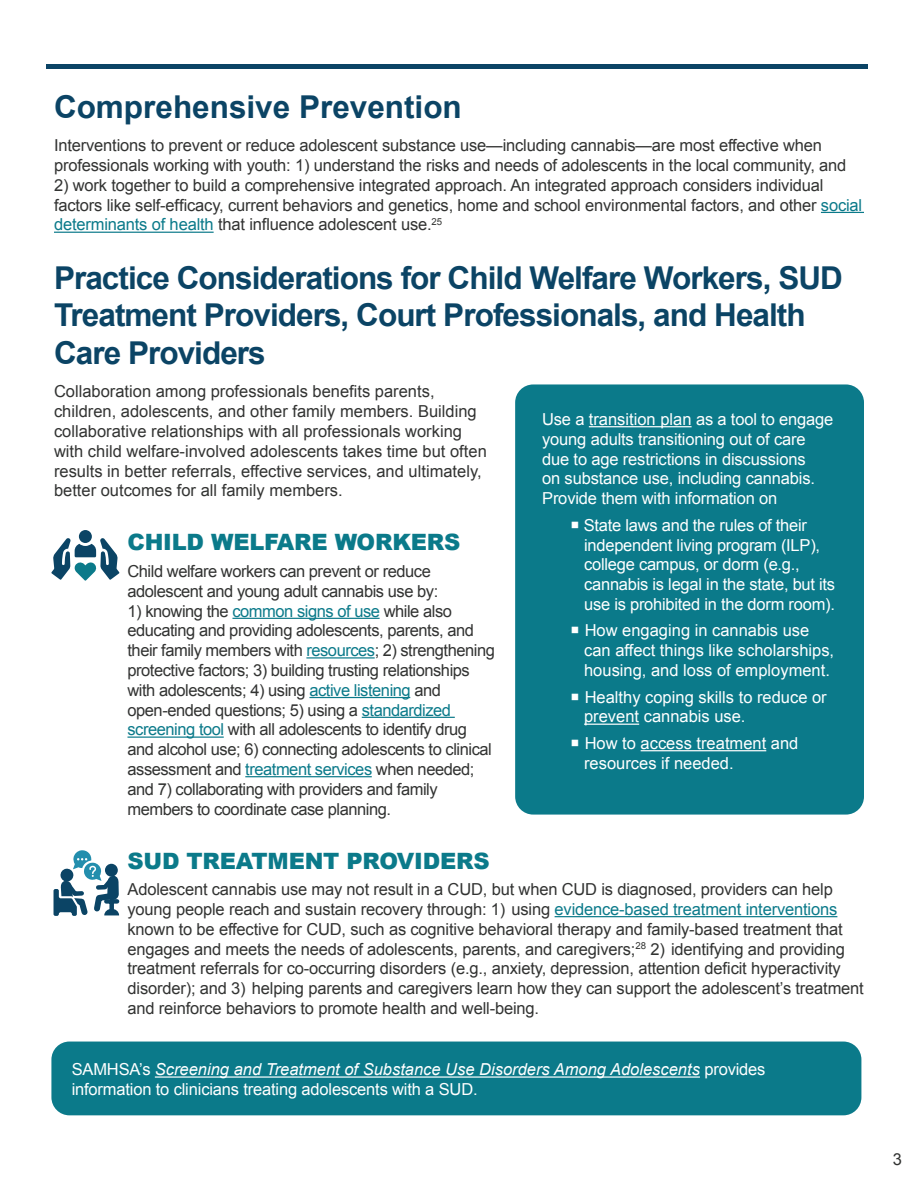
<style>
.page{position:relative;width:918px;height:1188px;background:#fff}
.page>*{position:absolute;margin:0;border:0;box-sizing:border-box;transform-origin:0 0}
.t1{font:700 31.5px/37.8px "Arial";letter-spacing:-.03em;color:#0b4465}
.t2{font:700 31.5px "Arial";color:#0b4465}
.t3{font:900 22.5px "Arial";letter-spacing:-.01em;color:#0b7a8a}
.t4{font:16.5px/19.8px "Arial";letter-spacing:-.01em;color:#323332}
.t5{font:16.5px/19.8px "Arial";letter-spacing:-.01em;color:#fff}
.t6{font:16.5px/19.8px "Arial";letter-spacing:-.03em;color:#323332}
.s1{color:#0b7a8a}
.s2{font-style:italic}
</style>
<div class="page">
<div style="left:46px;top:64px;width:822px;height:5px;background:#0b4465"></div>
<hr style="left:821px;top:212px;width:43px;height:1px;background:#0b7a8a">
<hr style="left:54px;top:232px;width:160px;height:1px;background:#0b7a8a">
<hr style="left:232px;top:618px;width:148px;height:1px;background:#0b7a8a">
<hr style="left:306px;top:657px;width:69px;height:2px;background:#0b7a8a">
<hr style="left:309px;top:697px;width:101px;height:1px;background:#0b7a8a">
<hr style="left:362px;top:717px;width:93px;height:1px;background:#0b7a8a">
<hr style="left:128px;top:737px;width:96px;height:1px;background:#0b7a8a">
<hr style="left:245px;top:776px;width:127px;height:1px;background:#0b7a8a">
<hr style="left:555px;top:916px;width:282px;height:1px;background:#0b7a8a">
<div style="left:79px;top:530px;width:13px;height:13px;background:#0b4465;border-radius:50%"></div>
<svg style="left:51px;top:538px;width:68px;height:43px"></svg>
<div style="left:515px;top:384px;width:349px;height:431px;background:#0b7a8a;border-radius:18px"></div>
<hr style="left:589px;top:426px;width:103px;height:1px;background:#fff">
<hr style="left:584px;top:724px;width:55px;height:1px;background:#fff">
<hr style="left:641px;top:750px;width:125px;height:1px;background:#fff">
<svg style="left:53px;top:850px;width:66px;height:66px"></svg>
<div style="left:51px;top:1042px;width:810px;height:73px;background:#0b7a8a;border-radius:18px"></div>
<hr style="left:155px;top:1076px;width:545px;height:2px;background:#fff">
<h1 class="t2" style="left:54px;top:86px;width:409px">Comprehensive Prevention</h1>
<p class="t4" style="left:54px;top:136px;width:794px">Interventions to prevent or reduce adolescent substance use—including cannabis—are most effective when professionals working with youth: 1) understand the risks and needs of adolescents in the local community, and</p>
<p class="t4" style="left:54px;top:175px;width:810px">2) work together to build a comprehensive integrated approach. An integrated approach considers individual factors like self-efficacy, current behaviors and genetics, home and school environmental factors, and other <span class="s1">social determinants of health</span> that influence adolescent use.<sup>25</sup></p>
<h1 class="t1" style="left:54px;top:260px;width:790px">Practice Considerations for Child Welfare Workers, SUD<br>Treatment Providers, Court Professionals, and Health<br>Care Providers</h1>
<p class="t4" style="left:54px;top:382px;width:434px">Collaboration among professionals benefits parents, children, adolescents, and other family members. Building collaborative relationships with all professionals working with child welfare-involved adolescents takes time but often results in better referrals, effective services, and ultimately, better outcomes for all family members.</p>
<h2 class="t3" style="left:128px;top:526px;width:334px">CHILD WELFARE WORKERS</h2>
<p class="t6" style="left:128px;top:561px;width:312px">Child welfare workers can prevent or reduce adolescent and young adult cannabis use by:</p>
<p class="t6" style="left:128px;top:601px;width:369px">1) knowing the <span class="s1">common signs of use</span> while also educating and providing adolescents, parents, and their family members with <span class="s1">resources</span>; 2) strengthening protective factors; 3) building trusting relationships with adolescents; 4) using <span class="s1">active listening</span> and open-ended questions; 5) using a <span class="s1">standardized screening tool</span> with all adolescents to identify drug and alcohol use; 6) connecting adolescents to clinical assessment and <span class="s1">treatment services</span> when needed; and 7) collaborating with providers and family members to coordinate case planning.</p>
<p class="t5" style="left:542px;top:409px;width:293px">Use a transition plan as a tool to engage young adults transitioning out of care due to age restrictions in discussions<br>on substance use, including cannabis.<br>Provide them with information on</p>
<p class="t5" style="left:584px;top:515px;width:253px;text-indent:-13px">○ State laws and the rules of their independent living program (ILP), college campus, or dorm (e.g., cannabis is legal in the state, but its use is prohibited in the dorm room).</p>
<p class="t5" style="left:584px;top:621px;width:252px;text-indent:-13px">○ How engaging in cannabis use can affect things like scholarships, housing, and loss of employment.</p>
<p class="t5" style="left:584px;top:687px;width:244px;text-indent:-13px">○ Healthy coping skills to reduce or prevent cannabis use.</p>
<p class="t5" style="left:584px;top:733px;width:216px;text-indent:-13px">○ How to access treatment and resources if needed.</p>
<h2 class="t3" style="left:128px;top:844px;width:364px">SUD TREATMENT PROVIDERS</h2>
<p class="t4" style="left:127px;top:880px;width:738px">Adolescent cannabis use may not result in a CUD, but when CUD is diagnosed, providers can help young people reach and sustain recovery through: 1) using <span class="s1">evidence-based treatment interventions </span>known to be effective for CUD, such as cognitive behavioral therapy and family-based treatment that engages and meets the needs of adolescents, parents, and caregivers;<sup>28</sup> 2) identifying and providing treatment referrals for co-occurring disorders (e.g., anxiety, depression, attention deficit hyperactivity disorder); and 3) helping parents and caregivers learn how they can support the adolescent’s treatment and reinforce behaviors to promote health and well-being.</p>
<p class="t5" style="left:72px;top:1060px;width:695px">SAMHSA’s <span class="s2">Screening and Treatment of Substance Use Disorders Among Adolescents</span> provides information to clinicians treating adolescents with a SUD.</p>
<p class="t4" style="left:893px;top:1150px;width:11px">3</p>
</div>
